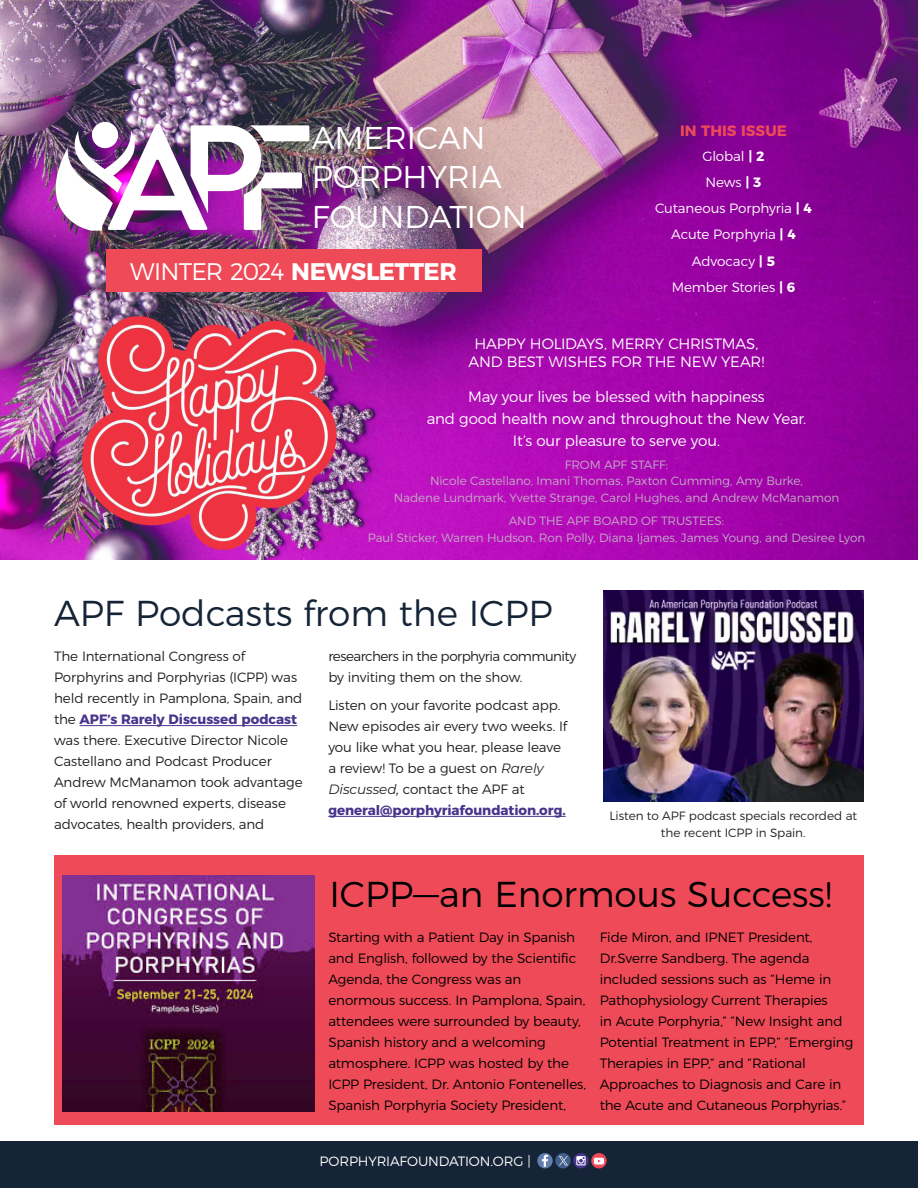
<style>
.page{position:relative;width:918px;height:1188px;background:#fff}
.page>*{position:absolute;margin:0;border:0;box-sizing:border-box;transform-origin:0 0}
.Headline{font:300 36px "Montserrat";color:#000}
.Headline-2{font:300 36px "Montserrat";color:#152436}
.t1{font:300 31.5px/39.5px "Montserrat";color:#fff}
.t2{font:300 24px "Montserrat";letter-spacing:-.04em;color:#fff}
.Page_Title{font:300 15px/21.6px "Montserrat";letter-spacing:-.015em;color:#fff;text-align:center}
.t3{font:700 15px "Montserrat";color:#ef4a57}
.Copy{font:300 13.5px/21px "Montserrat";letter-spacing:-.01em;color:#000}
.Copy-2{font:300 13.5px/21px "Montserrat";letter-spacing:-.01em;color:#231f20}
.t4{font:300 13.5px "Montserrat";letter-spacing:-.01em;color:#fff}
.Copy-3{font:300 13.5px/21px "Montserrat";letter-spacing:-.03em;color:#231f20}
.t5{font:300 12px/16.5px "Montserrat";letter-spacing:-.005em;color:#c2abc5;text-align:center}
.t6{font:300 12px/16.5px "Montserrat";letter-spacing:-.005em;color:#231f20;text-align:center}
.s1{font-weight:700}
.s2{font-weight:700;color:#47348d}
.s3{font-weight:400;font-style:italic}
</style>
<div class="page">
<div style="left:54px;top:855px;width:810px;height:270px;background:#ef4a57"></div>
<hr style="left:80px;top:725px;width:217px;height:1px;background:#47348d">
<hr style="left:328px;top:816px;width:238px;height:1px;background:#47348d">
<img style="left:0;top:0;width:918px;height:559px">
<div style="left:106px;top:249px;width:375px;height:43px;background:#ef4a57"></div>
<div style="left:0;top:1142px;width:918px;height:46px;background:#152436"></div>
<svg style="left:537px;top:1153px;width:16px;height:15px"></svg>
<svg style="left:542px;top:1155px;width:6px;height:12px"></svg>
<div style="left:555px;top:1153px;width:16px;height:15px;background:#425f8b;border-radius:50%"></div>
<svg style="left:573px;top:1153px;width:16px;height:15px"></svg>
<svg style="left:591px;top:1153px;width:16px;height:15px"></svg>
<svg style="left:576px;top:1156px;width:10px;height:9px"></svg>
<img style="left:603px;top:591px;width:261px;height:211px">
<svg style="left:594px;top:1158px;width:10px;height:7px"></svg>
<svg style="left:92px;top:122px;width:26px;height:26px"></svg>
<img style="left:56px;top:124px;width:253px;height:106px">
<img style="left:63px;top:876px;width:252px;height:235px">
<svg style="left:559px;top:1156px;width:9px;height:9px"></svg>
<p class="t1" style="left:312px;top:115px;width:216px">AMERICAN<br>PORPHYRIA<br>FOUNDATION</p>
<p class="t2" style="left:130px;top:252px;width:328px">WINTER 2024 <span class="s1">NEWSLETTER</span></p>
<p class="t3" style="left:680px;top:119px;width:108px">IN THIS ISSUE</p>
<p class="t4" style="left:702px;top:145px;width:64px">Global <span class="s1">| 2</span></p>
<p class="t4" style="left:705px;top:171px;width:57px">News <span class="s1">| 3</span></p>
<p class="t4" style="left:655px;top:198px;width:158px">Cutaneous Porphyria <span class="s1">| 4</span></p>
<p class="t4" style="left:671px;top:224px;width:126px">Acute Porphyria <span class="s1">| 4</span></p>
<p class="t4" style="left:692px;top:250px;width:85px">Advocacy <span class="s1">| 5</span></p>
<p class="t4" style="left:672px;top:276px;width:125px">Member Stories <span class="s1">| 6</span></p>
<p class="Page_Title" style="left:469px;top:334px;width:297px;line-height:18px">HAPPY HOLIDAYS, MERRY CHRISTMAS,<br>AND BEST WISHES FOR THE NEW YEAR!</p>
<p class="Page_Title" style="left:427px;top:385px;width:381px">May your lives be blessed with happiness<br>and good health now and throughout the New Year.<br>It’s our pleasure to serve you.</p>
<p class="t5" style="left:394px;top:455px;width:447px">FROM APF STAFF:<br>Nicole Castellano, Imani Thomas, Paxton Cumming, Amy Burke,<br>Nadene Lundmark, Yvette Strange, Carol Hughes, and Andrew McManamon</p>
<p class="t5" style="left:368px;top:511px;width:499px">AND THE APF BOARD OF TRUSTEES:<br>Paul Sticker, Warren Hudson, Ron Polly, Diana Ijames, James Young, and Desiree Lyon</p>
<p class="Headline-2" style="left:54px;top:585px;width:500px">APF Podcasts from the ICPP</p>
<p class="Copy-2" style="left:54px;top:645px;width:250px">The International Congress of Porphyrins and Porphyrias (ICPP) was held recently in Pamplona, Spain, and the <span class="s2">APF’s Rarely Discussed podcast </span>was there. Executive Director Nicole Castellano and Podcast Producer Andrew McManamon took advantage of world renowned experts, disease advocates, health providers, and</p>
<p class="Copy-3" style="left:328px;top:645px;width:249px">researchers in the porphyria community by inviting them on the show.</p>
<p class="Copy-2" style="left:328px;top:694px;width:240px">Listen on your favorite podcast app.<br>New episodes air every two weeks. If you like what you hear, please leave a review! To be a guest on <span class="s3">Rarely Discussed,</span> contact the APF at <span class="s2">general@porphyriafoundation.org.</span></p>
<p class="t6" style="left:609px;top:807px;width:249px">Listen to APF podcast specials recorded at the recent ICPP in Spain.</p>
<p class="Headline" style="left:329px;top:866px;width:504px">ICPP—an Enormous Success!</p>
<p class="Copy" style="left:328px;top:925px;width:259px">Starting with a Patient Day in Spanish and English, followed by the Scientific Agenda, the Congress was an enormous success. In Pamplona, Spain, attendees were surrounded by beauty, Spanish history and a welcoming atmosphere. ICPP was hosted by the ICPP President, Dr. Antonio Fontenelles, Spanish Porphyria Society President,</p>
<p class="Copy" style="left:600px;top:925px;width:255px">Fide Miron, and IPNET President, Dr.Sverre Sandberg. The agenda included sessions such as “Heme in Pathophysiology Current Therapies<br>in Acute Porphyria,” “New Insight and Potential Treatment in EPP,” “Emerging Therapies in EPP,” and “Rational Approaches to Diagnosis and Care in the Acute and Cutaneous Porphyrias.”</p>
<p class="t4" style="left:320px;top:1150px;width:213px">PORPHYRIAFOUNDATION.ORG |</p>
</div>
